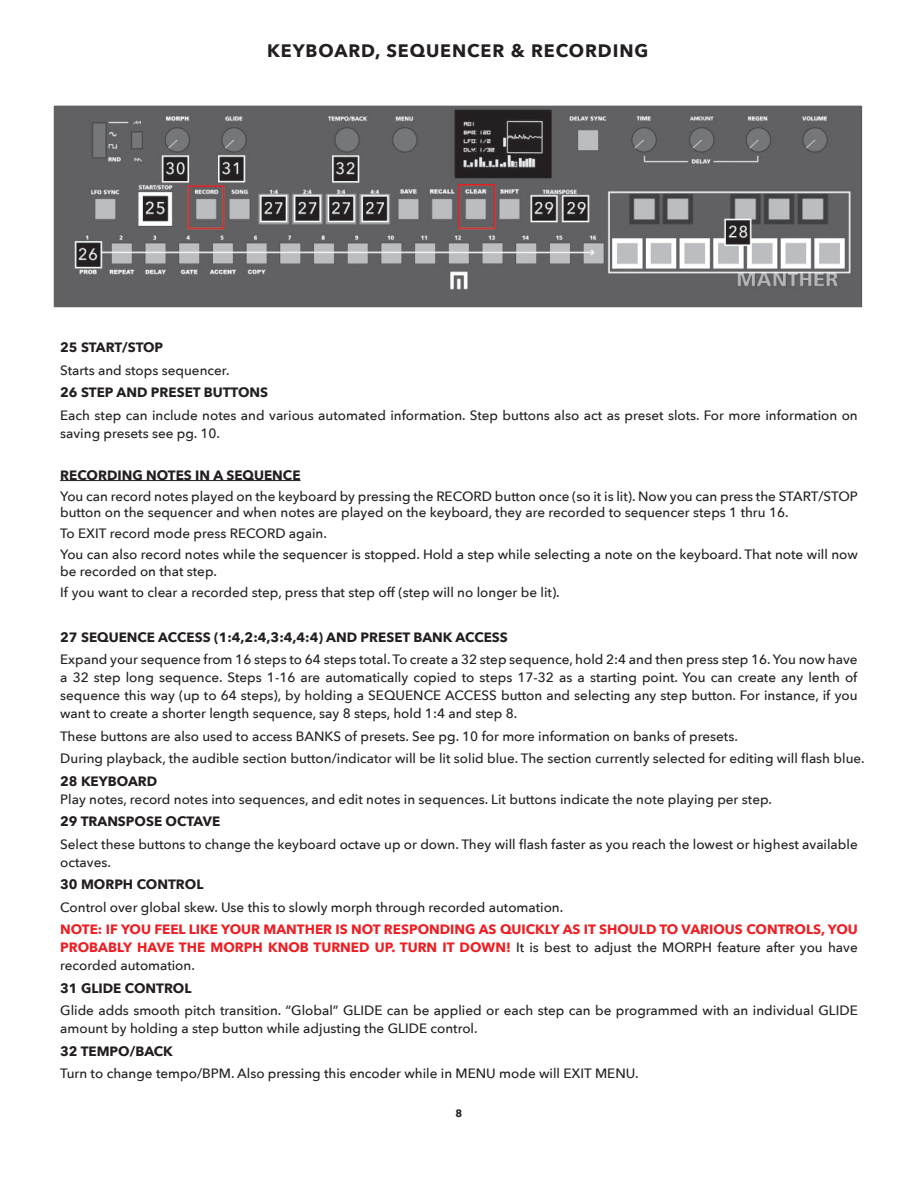
<style>
.page{position:relative;width:918px;height:1188px;background:#fff}
.page>*{position:absolute;margin:0;border:0;box-sizing:border-box;transform-origin:0 0}
.t1{font:700 18px "Avenir Next";letter-spacing:.05em;color:#231f20}
.t2{font:500 13.5px/18px "Avenir Next";color:#231f20}
.t3{font:700 13.5px/18px "Avenir Next";color:#ee1e23;text-align:justify}
.t4{font:700 13.5px "Avenir Next";color:#231f20}
.t5{font:700 10.5px "Avenir Next";color:#231f20}
.s1{font-weight:500;color:#231f20}
</style>
<div class="page">
<hr style="left:60px;top:480px;width:241px;height:1px;background:#231f20">
<img style="left:53px;top:105px;width:810px;height:203px">
<h1 class="t1" style="left:267px;top:35px;width:383px">KEYBOARD, SEQUENCER &amp; RECORDING</h1>
<p class="t4" style="left:60px;top:336px;width:105px">25 START/STOP</p>
<p class="t2" style="left:60px;top:360px;width:171px">Starts and stops sequencer.</p>
<p class="t4" style="left:60px;top:381px;width:209px">26 STEP AND PRESET BUTTONS</p>
<p class="t2" style="left:60px;top:405px;width:799px">Each step can include notes and various automated information. Step buttons also act as preset slots. For more information on saving presets see pg. 10.</p>
<p class="t4" style="left:60px;top:463px;width:242px">RECORDING NOTES IN A SEQUENCE</p>
<p class="t2" style="left:60px;top:487px;width:799px;line-height:16.5px">You can record notes played on the keyboard by pressing the RECORD button once (so it is lit). Now you can press the START/STOP button on the sequencer and when notes are played on the keyboard, they are recorded to sequencer steps 1 thru 16.</p>
<p class="t2" style="left:60px;top:522px;width:799px;line-height:21px">To EXIT record mode press RECORD again.<br>You can also record notes while the sequencer is stopped. Hold a step while selecting a note on the keyboard. That note will now</p>
<p class="t2" style="left:60px;top:560px;width:501px;line-height:21px">be recorded on that step.<br>If you want to clear a recorded step, press that step off (step will no longer be lit).</p>
<p class="t4" style="left:60px;top:625px;width:449px">27 SEQUENCE ACCESS (1:4,2:4,3:4,4:4) AND PRESET BANK ACCESS</p>
<p class="t2" style="left:60px;top:650px;width:799px;text-align:justify">Expand your sequence from 16 steps to 64 steps total. To create a 32 step sequence, hold 2:4 and then press step 16. You now have a 32 step long sequence. Steps 1-16 are automatically copied to steps 17-32 as a starting point. You can create any lenth of sequence this way (up to 64 steps), by holding a SEQUENCE ACCESS button and selecting any step button. For instance, if you want to create a shorter length sequence, say 8 steps, hold 1:4 and step 8.</p>
<p class="t2" style="left:60px;top:724px;width:806px;line-height:22.5px">These buttons are also used to access BANKS of presets. See pg. 10 for more information on banks of presets.<br>During playback, the audible section button/indicator will be lit solid blue. The section currently selected for editing will flash blue.</p>
<p class="t4" style="left:60px;top:769px;width:99px">28 KEYBOARD</p>
<p class="t2" style="left:60px;top:789px;width:713px">Play notes, record notes into sequences, and edit notes in sequences. Lit buttons indicate the note playing per step.</p>
<p class="t4" style="left:60px;top:810px;width:162px">29 TRANSPOSE OCTAVE</p>
<p class="t2" style="left:60px;top:834px;width:799px">Select these buttons to change the keyboard octave up or down. They will flash faster as you reach the lowest or highest available octaves.</p>
<p class="t4" style="left:60px;top:873px;width:145px">30 MORPH CONTROL</p>
<p class="t2" style="left:60px;top:897px;width:505px">Control over global skew. Use this to slowly morph through recorded automation.</p>
<p class="t3" style="left:60px;top:920px;width:799px">NOTE: IF YOU FEEL LIKE YOUR MANTHER IS NOT RESPONDING AS QUICKLY AS IT SHOULD TO VARIOUS CONTROLS, YOU PROBABLY HAVE THE MORPH KNOB TURNED UP. TURN IT DOWN! <span class="s1">It is best to adjust the MORPH feature after you have recorded automation.</span></p>
<p class="t4" style="left:60px;top:976px;width:133px">31 GLIDE CONTROL</p>
<p class="t2" style="left:60px;top:1001px;width:799px">Glide adds smooth pitch transition. “Global” GLIDE can be applied or each step can be programmed with an individual GLIDE amount by holding a step button while adjusting the GLIDE control.</p>
<p class="t4" style="left:60px;top:1039px;width:114px">32 TEMPO/BACK</p>
<p class="t2" style="left:60px;top:1064px;width:580px">Turn to change tempo/BPM. Also pressing this encoder while in MENU mode will EXIT MENU.</p>
<p class="t5" style="left:456px;top:1105px;width:8px">8</p>
</div>
